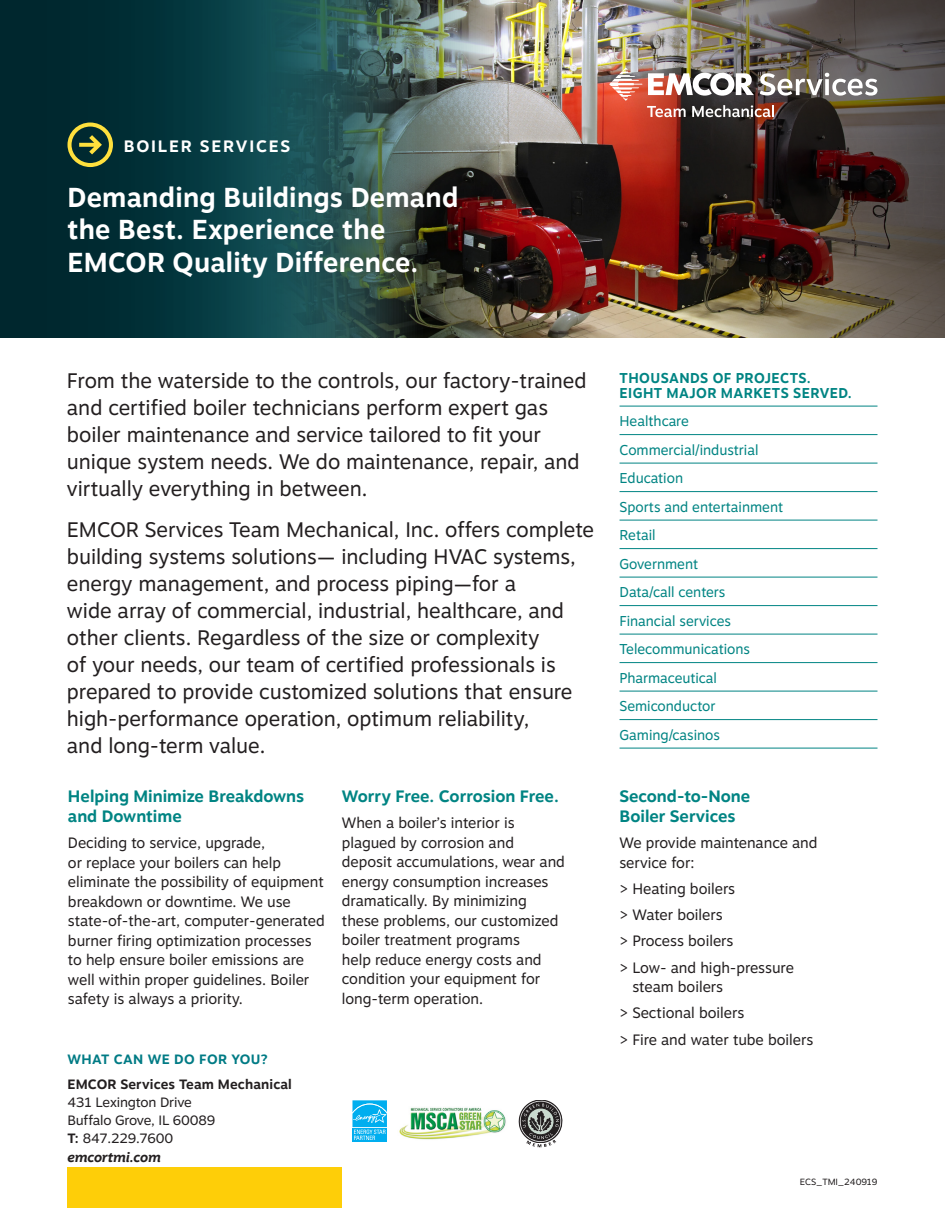
<style>
.page{position:relative;width:945px;height:1215px;background:#fff}
.page>*{position:absolute;margin:0;border:0;box-sizing:border-box;transform-origin:0 0}
.Headline{font:700 27.3px/32.2px "Motiva Sans";letter-spacing:.01em;color:#fff}
.Headline-2{font:21px/27px "Motiva Sans";color:#231f20}
.t1{font:700 16.5px/19.8px "Motiva Sans";color:#008483}
.Insert_Title{font:700 16.5px "Motiva Sans";letter-spacing:.11em;color:#fff}
.t2{font:15px/19.5px "Motiva Sans";color:#231f20}
.Bullet_copy{font:14.25px "Motiva Sans";color:#008483;scale:.96 1}
.Bullet_copy-2{font:700 14.25px/15px "Motiva Sans";letter-spacing:.03em;color:#008483;scale:.96 1}
.Bullet_copy-3{font:13.5px/18px "Motiva Sans";letter-spacing:-.01em;color:#231f20}
.Bullet_copy-4{font:700 13.5px "Motiva Sans";letter-spacing:.01em;color:#231f20}
.Bullet_copy-5{font:700 13.5px "Motiva Sans";letter-spacing:.03em;color:#007b85}
.Bullet_copy-6{font:italic 700 13.5px "Motiva Sans";letter-spacing:-.01em;color:#231f20}
.t3{font:9px "Motiva Sans";letter-spacing:-.01em;color:#231f20}
.s1{font-weight:700}
</style>
<div class="page">
<img style="left:0;top:0;width:583px;height:338px">
<svg style="left:67px;top:123px;width:46px;height:44px;background:#556634"></svg>
<img style="left:583px;top:0;width:362px;height:338px">
<hr style="left:620px;top:406px;width:258px;height:1px;background:#008483">
<hr style="left:620px;top:434px;width:258px;height:1px;background:#008483">
<hr style="left:620px;top:463px;width:258px;height:1px;background:#008483">
<hr style="left:620px;top:491px;width:258px;height:1px;background:#008483">
<hr style="left:620px;top:520px;width:258px;height:1px;background:#008483">
<hr style="left:620px;top:548px;width:258px;height:1px;background:#008483">
<hr style="left:620px;top:577px;width:258px;height:1px;background:#008483">
<hr style="left:620px;top:605px;width:258px;height:1px;background:#008483">
<hr style="left:620px;top:634px;width:258px;height:1px;background:#008483">
<hr style="left:620px;top:662px;width:258px;height:1px;background:#008483">
<hr style="left:620px;top:691px;width:258px;height:1px;background:#008483">
<hr style="left:620px;top:719px;width:258px;height:1px;background:#008483">
<hr style="left:620px;top:748px;width:258px;height:1px;background:#008483">
<img style="left:609px;top:68px;width:268px;height:49px">
<div style="left:68px;top:1168px;width:274px;height:40px;background:#fece08"></div>
<svg style="left:352px;top:1100px;width:35px;height:42px"></svg>
<img style="left:399px;top:1107px;width:107px;height:33px">
<svg style="left:519px;top:1100px;width:43px;height:47px"></svg>
<p class="Insert_Title" style="left:124px;top:134px;width:168px">BOILER SERVICES</p>
<p class="Headline" style="left:68px;top:181px;width:392px">Demanding Buildings Demand the Best. Experience the<br>EMCOR Quality Difference.</p>
<p class="Headline-2" style="left:67px;top:367px;width:521px">From the waterside to the controls, our factory-trained and certified boiler technicians perform expert gas boiler maintenance and service tailored to fit your unique system needs. We do maintenance, repair, and virtually everything in between.</p>
<p class="Headline-2" style="left:67px;top:515px;width:529px">EMCOR Services Team Mechanical, Inc. offers complete building systems solutions— including HVAC systems, energy management, and process piping—for a<br>wide array of commercial, industrial, healthcare, and other clients. Regardless of the size or complexity<br>of your needs, our team of certified professionals is prepared to provide customized solutions that ensure high-performance operation, optimum reliability,<br>and long-term value.</p>
<p class="t1" style="left:68px;top:786px;width:238px">Helping Minimize Breakdowns and Downtime</p>
<p class="t2" style="left:68px;top:833px;width:258px">Deciding to service, upgrade,<br>or replace your boilers can help eliminate the possibility of equipment breakdown or downtime. We use state-of-the-art, computer-generated burner firing optimization processes to help ensure boiler emissions are well within proper guidelines. Boiler safety is always a priority.</p>
<p class="t1" style="left:342px;top:786px;width:218px">Worry Free. Corrosion Free.</p>
<p class="t2" style="left:342px;top:813px;width:225px">When a boiler’s interior is plagued by corrosion and deposit accumulations, wear and energy consumption increases dramatically. By minimizing these problems, our customized boiler treatment programs<br>help reduce energy costs and condition your equipment for long-term operation.</p>
<p class="Bullet_copy-5" style="left:68px;top:1050px;width:202px">WHAT CAN WE DO FOR YOU?</p>
<p class="Bullet_copy-4" style="left:68px;top:1074px;width:226px">EMCOR Services Team Mechanical</p>
<p class="Bullet_copy-3" style="left:68px;top:1093px;width:126px">431 Lexington Drive</p>
<p class="Bullet_copy-3" style="left:68px;top:1111px;width:149px">Buffalo Grove, IL 60089<br><span class="s1">T:</span> 847.229.7600</p>
<p class="Bullet_copy-6" style="left:68px;top:1148px;width:95px">emcortmi.com</p>
<p class="Bullet_copy-2" style="left:620px;top:370px;width:244px">THOUSANDS OF PROJECTS.<br>EIGHT MAJOR MARKETS SERVED.</p>
<p class="Bullet_copy" style="left:620px;top:411px;width:74px">Healthcare</p>
<p class="Bullet_copy" style="left:620px;top:439px;width:146px">Commercial/industrial</p>
<p class="Bullet_copy" style="left:620px;top:468px;width:68px">Education</p>
<p class="Bullet_copy" style="left:620px;top:496px;width:172px">Sports and entertainment</p>
<p class="Bullet_copy" style="left:620px;top:525px;width:39px">Retail</p>
<p class="Bullet_copy" style="left:620px;top:553px;width:83px">Government</p>
<p class="Bullet_copy" style="left:620px;top:582px;width:112px">Data/call centers</p>
<p class="Bullet_copy" style="left:620px;top:610px;width:118px">Financial services</p>
<p class="Bullet_copy" style="left:620px;top:639px;width:138px">Telecommunications</p>
<p class="Bullet_copy" style="left:620px;top:667px;width:103px">Pharmaceutical</p>
<p class="Bullet_copy" style="left:620px;top:696px;width:101px">Semiconductor</p>
<p class="Bullet_copy" style="left:620px;top:724px;width:106px">Gaming/casinos</p>
<p class="t1" style="left:620px;top:786px;width:132px">Second-to-None<br>Boiler Services</p>
<p class="t2" style="left:620px;top:833px;width:200px">We provide maintenance and service for:</p>
<p class="t2" style="left:620px;top:878px;width:117px">&gt; Heating boilers</p>
<p class="t2" style="left:620px;top:905px;width:105px">&gt; Water boilers</p>
<p class="t2" style="left:620px;top:931px;width:115px">&gt; Process boilers</p>
<p class="t2" style="left:632px;top:957px;width:163px;text-indent:-13px">&gt; Low- and high-pressure steam boilers</p>
<p class="t2" style="left:620px;top:1003px;width:126px">&gt; Sectional boilers</p>
<p class="t2" style="left:620px;top:1029px;width:195px">&gt; Fire and water tube boilers</p>
<p class="t3" style="left:800px;top:1175px;width:79px">ECS_TMI_240919</p>
</div>
